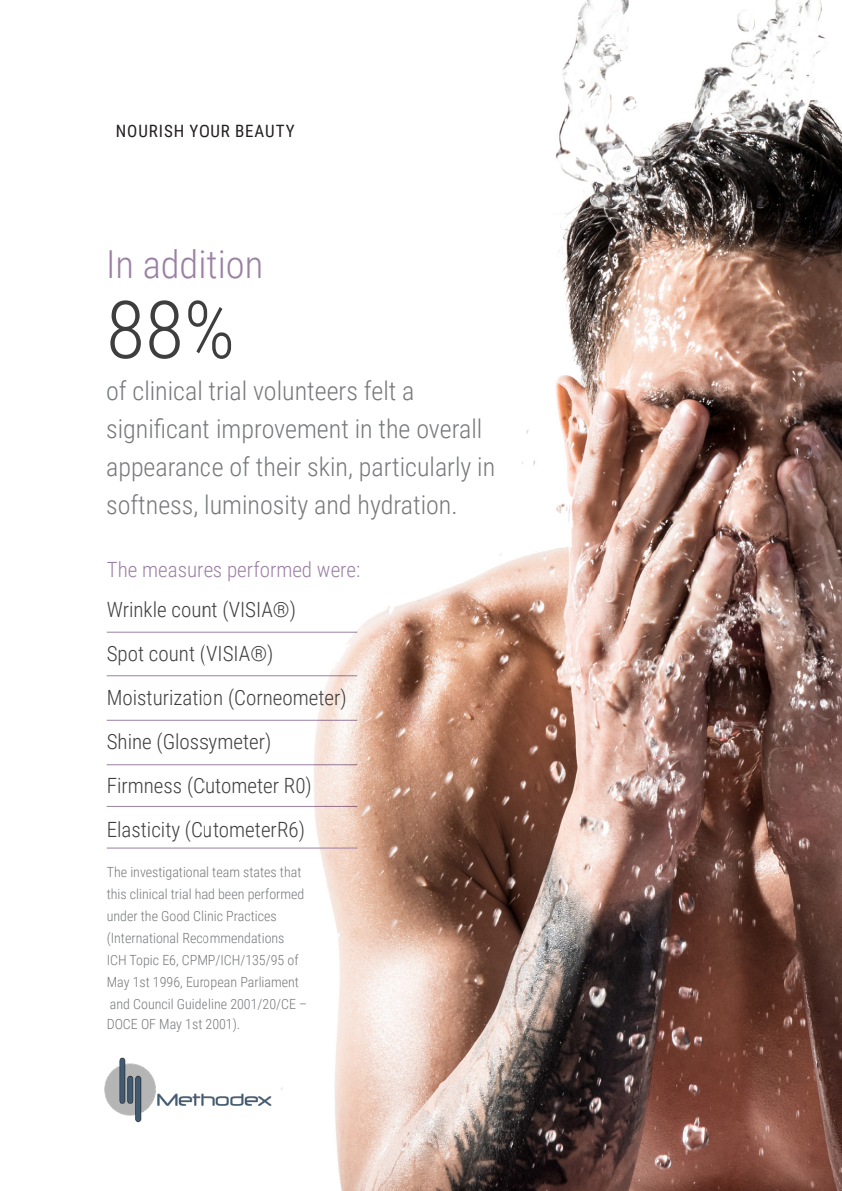
<style>
.page{position:relative;width:842px;height:1191px;background:#fff}
.page>*{position:absolute;margin:0;border:0;box-sizing:border-box;transform-origin:0 0}
.t1{font:300 80px "Roboto Condensed";color:#3e3e3f}
.t2{font:300 38.4px "Roboto Condensed";color:#9b80a3}
.t3{font:300 26px/38px "Roboto Condensed";color:#76787b}
.t4{font:300 21px "Roboto Condensed";color:#3e3e3f}
.t5{font:300 21px "Roboto Condensed";color:#9b80a3}
.t6{font:17px "Roboto Condensed";letter-spacing:.055em;color:#231f20}
.t7{font:300 14px "Roboto Condensed";color:#76787b}
</style>
<div class="page">
<hr style="left:107px;top:632px;width:250px;height:1px;background:#9b80a3">
<hr style="left:107px;top:675px;width:250px;height:1px;background:#9b80a3">
<hr style="left:107px;top:720px;width:250px;height:1px;background:#9b80a3">
<hr style="left:107px;top:764px;width:250px;height:1px;background:#9b80a3">
<hr style="left:107px;top:806px;width:250px;height:1px;background:#9b80a3">
<img style="left:207px;top:0;width:634px;height:1191px">
<hr style="left:107px;top:847px;width:250px;height:1px;background:#9b80a3">
<img style="left:104px;top:1055px;width:170px;height:73px">
<p class="t6" style="left:116px;top:119px;width:180px">NOURISH YOUR BEAUTY</p>
<p class="t2" style="left:106px;top:237px;width:159px">In addition</p>
<p class="t1" style="left:106px;top:273px;width:130px">88%</p>
<p class="t3" style="left:106px;top:371px;width:310px">of clinical trial volunteers felt a</p>
<p class="t3" style="left:106px;top:409px;width:390px">significant improvement in the overall appearance of their skin, particularly in softness, luminosity and hydration.</p>
<p class="t5" style="left:107px;top:555px;width:255px">The measures performed were:</p>
<p class="t4" style="left:107px;top:595px;width:191px">Wrinkle count (VISIA®)</p>
<p class="t4" style="left:107px;top:639px;width:168px">Spot count (VISIA®)</p>
<p class="t4" style="left:107px;top:683px;width:241px">Moisturization (Corneometer)</p>
<p class="t4" style="left:107px;top:727px;width:166px">Shine (Glossymeter)</p>
<p class="t4" style="left:107px;top:771px;width:206px">Firmness (Cutometer R0)</p>
<p class="t4" style="left:107px;top:815px;width:200px">Elasticity (CutometerR6)</p>
<p class="t7" style="left:107px;top:862px;width:196px">The investigational team states that</p>
<p class="t7" style="left:107px;top:884px;width:199px">this clinical trial had been performed</p>
<p class="t7" style="left:107px;top:906px;width:171px">under the Good Clinic Practices</p>
<p class="t7" style="left:107px;top:928px;width:179px">(International Recommendations</p>
<p class="t7" style="left:107px;top:950px;width:193px">ICH Topic E6, CPMP/ICH/135/95 of</p>
<p class="t7" style="left:107px;top:972px;width:194px">May 1st 1996, European Parliament</p>
<p class="t7" style="left:110px;top:994px;width:199px">and Council Guideline 2001/20/CE –</p>
<p class="t7" style="left:107px;top:1014px;width:135px">DOCE OF May 1st 2001).</p>
</div>
